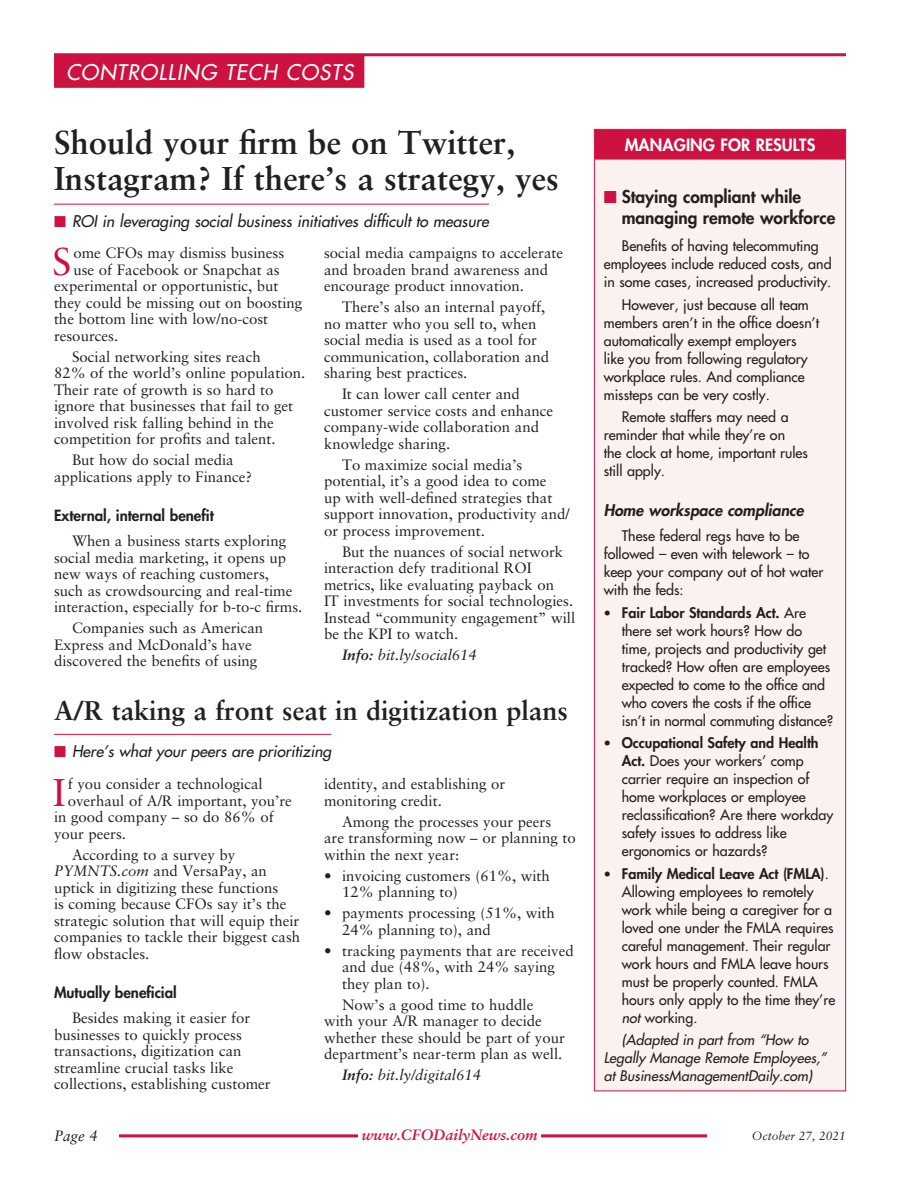
<style>
.page{position:relative;width:918px;height:1188px;background:#fff}
.page>*{position:absolute;margin:0;border:0;box-sizing:border-box;transform-origin:0 0}
._1a_Copy-drop_charac{font:38.7px "Sabon";color:#cd1141}
.Major_Headline{font:700 33px/36px "Sabon";color:#231f20}
.Minor_Headline{font:700 27px "Sabon";color:#231f20}
.Department_Head{font:italic 21px "Futura";letter-spacing:.05em;color:#fff}
._7__Sidebar_headline{font:800 17.25px/21px "Futura";color:#231f20}
._9__sidebar_cap{font:800 16.5px "Futura";letter-spacing:.005em;color:#fff}
.Kicker__Story{font:italic 15.75px "Futura";color:#231f20}
._8__Sidebar_sub-head{font:italic 800 15.75px "Futura";color:#231f20}
._1___Copy{font:15px/16.5px "Sabon";color:#231f20}
._1a_Copy-drop_charac-2{font:15px "Sabon";color:#231f20}
._3__Copy_Bullets{font:15px/16.5px "Sabon";color:#231f20}
._4__credit{font:italic 15px "Sabon";color:#231f20}
._2__Copy_Sub-Head{font:800 15px "Futura";color:#231f20}
.t1{font:italic 700 15px "Sabon";color:#cd1141}
._6__Sidebar_bullets{font:14.25px/18px "Futura";color:#231f20}
._5__Sidebar_Copy{font:14.25px/18px "Futura";color:#231f20}
._6a_Sidebar_Source{font:italic 14.25px/18px "Futura";color:#231f20}
.t2{font:italic 12px "Sabon";color:#231f20}
.s1{color:#cd1141}
.s2{font-weight:700}
.s3{font-style:italic}
.s4{font-family:"Sabon"}
.s5{font-weight:800}
</style>
<div class="page">
<div style="left:54px;top:55px;width:310px;height:33px;background:#cd1141"></div>
<hr style="left:54px;top:53px;width:792px;height:3px;background:#cd1141">
<div style="left:594px;top:129px;width:252px;height:962px;background:#fbf1ef"></div>
<hr style="left:54px;top:204px;width:435px;height:1px;background:#cd1141">
<hr style="left:54px;top:734px;width:277px;height:1px;background:#cd1141">
<div style="left:595px;top:130px;width:251px;height:30px;background:#cd1141"></div>
<hr style="left:54px;top:1134px;width:792px;height:3px;background:#cd1141">
<div style="left:54px;top:1120px;width:64px;height:30px;background:#fff"></div>
<div style="left:708px;top:1120px;width:138px;height:30px;background:#fff"></div>
<div style="left:358px;top:1123px;width:183px;height:21px;background:#fff"></div>
<p class="Department_Head" style="left:66px;top:59px;width:289px">CONTROLLING TECH COSTS</p>
<p class="Major_Headline" style="left:54px;top:123px;width:507px">Should your firm be on Twitter,<br>Instagram? If there’s a strategy, yes</p>
<p class="Kicker__Story" style="left:54px;top:211px;width:436px"><span class="s1">■</span> ROI in leveraging social business initiatives difficult to measure</p>
<p class="_1a_Copy-drop_charac" style="left:52px;top:238px;width:21px">S</p>
<p class="_1a_Copy-drop_charac-2" style="left:73px;top:244px;width:212px">ome CFOs may dismiss business</p>
<p class="_1a_Copy-drop_charac-2" style="left:73px;top:261px;width:208px">use of Facebook or Snapchat as</p>
<p class="_1a_Copy-drop_charac-2" style="left:54px;top:277px;width:226px">experimental or opportunistic, but</p>
<p class="_1a_Copy-drop_charac-2" style="left:54px;top:294px;width:250px">they could be missing out on boosting</p>
<p class="_1a_Copy-drop_charac-2" style="left:54px;top:310px;width:216px">the bottom line with low/no-cost</p>
<p class="_1a_Copy-drop_charac-2" style="left:54px;top:327px;width:66px">resources.</p>
<p class="_1___Copy" style="left:54px;top:348px;width:253px;text-indent:18px">Social networking sites reach<br>82% of the world’s online population.<br>Their rate of growth is so hard to ignore that businesses that fail to get involved risk falling behind in the competition for profits and talent.</p>
<p class="_1___Copy" style="left:54px;top:452px;width:199px;text-align:center">But how do social media applications apply to Finance?</p>
<p class="_2__Copy_Sub-Head" style="left:54px;top:506px;width:161px">External, internal benefit</p>
<p class="_1___Copy" style="left:54px;top:533px;width:250px;text-indent:18px">When a business starts exploring social media marketing, it opens up new ways of reaching customers,<br>such as crowdsourcing and real-time interaction, especially for b-to-c firms.</p>
<p class="_1___Copy" style="left:54px;top:620px;width:211px;text-indent:18px">Companies such as American<br>Express and McDonald’s have discovered the benefits of using</p>
<p class="_1___Copy" style="left:324px;top:245px;width:241px">social media campaigns to accelerate and broaden brand awareness and encourage product innovation.</p>
<p class="_1___Copy" style="left:324px;top:299px;width:227px;text-indent:18px">There’s also an internal payoff, no matter who you sell to, when social media is used as a tool for communication, collaboration and sharing best practices.</p>
<p class="_1___Copy" style="left:324px;top:386px;width:231px;text-indent:18px">It can lower call center and customer service costs and enhance company-wide collaboration and knowledge sharing.</p>
<p class="_1___Copy" style="left:324px;top:456px;width:247px;text-indent:18px">To maximize social media’s potential, it’s a good idea to come<br>up with well-defined strategies that support innovation, productivity and/ or process improvement.</p>
<p class="_1___Copy" style="left:324px;top:543px;width:253px;text-indent:18px">But the nuances of social network interaction defy traditional ROI metrics, like evaluating payback on<br>IT investments for social technologies.<br>Instead “community engagement” will be the KPI to watch.</p>
<p class="_4__credit" style="left:342px;top:647px;width:136px"><span class="s2">Info:</span> bit.ly/social614</p>
<p class="Minor_Headline" style="left:54px;top:694px;width:515px">A/R taking a front seat in digitization plans</p>
<p class="Kicker__Story" style="left:54px;top:742px;width:279px"><span class="s1">■</span> Here’s what your peers are prioritizing</p>
<p class="_1a_Copy-drop_charac" style="left:53px;top:769px;width:14px">I</p>
<p class="_1a_Copy-drop_charac-2" style="left:68px;top:775px;width:197px">f you consider a technological</p>
<p class="_1a_Copy-drop_charac-2" style="left:68px;top:791px;width:226px">overhaul of A/R important, you’re</p>
<p class="_1a_Copy-drop_charac-2" style="left:54px;top:808px;width:221px">in good company – so do 86% of</p>
<p class="_1a_Copy-drop_charac-2" style="left:54px;top:824px;width:74px">your peers.</p>
<p class="_1___Copy" style="left:54px;top:846px;width:248px;text-indent:18px">According to a survey by<br><span class="s3">PYMNTS.com</span> and VersaPay, an uptick in digitizing these functions<br>is coming because CFOs say it’s the strategic solution that will equip their companies to tackle their biggest cash flow obstacles.</p>
<p class="_2__Copy_Sub-Head" style="left:54px;top:983px;width:124px">Mutually beneficial</p>
<p class="_1___Copy" style="left:54px;top:1009px;width:218px;text-indent:18px">Besides making it easier for businesses to quickly process transactions, digitization can streamline crucial tasks like collections, establishing customer</p>
<p class="_1___Copy" style="left:324px;top:775px;width:183px">identity, and establishing or monitoring credit.</p>
<p class="_1___Copy" style="left:324px;top:813px;width:253px;text-indent:18px">Among the processes your peers<br>are transforming now – or planning to within the next year:</p>
<p class="_3__Copy_Bullets" style="left:342px;top:867px;width:209px;text-indent:-18px">• invoicing customers (61%, with<br>12% planning to)</p>
<p class="_3__Copy_Bullets" style="left:342px;top:904px;width:214px;text-indent:-18px">• payments processing (51%, with<br>24% planning to), and</p>
<p class="_3__Copy_Bullets" style="left:342px;top:942px;width:233px;text-indent:-18px">• tracking payments that are received and due (48%, with 24% saying they plan to).</p>
<p class="_1___Copy" style="left:324px;top:996px;width:242px;text-indent:18px">Now’s a good time to huddle with your A/R manager to decide whether these should be part of your department’s near-term plan as well.</p>
<p class="_4__credit" style="left:342px;top:1066px;width:141px"><span class="s2">Info:</span> bit.ly/digital614</p>
<p class="_9__sidebar_cap" style="left:625px;top:134px;width:192px">MANAGING FOR RESULTS</p>
<p class="_7__Sidebar_headline" style="left:622px;top:186px;width:215px;text-indent:-18px"><span class="s1">■</span> Staying compliant while managing remote workforce</p>
<p class="_5__Sidebar_Copy" style="left:604px;top:237px;width:229px;text-align:center">Benefits of having telecommuting employees include reduced costs, and in some cases, increased productivity.</p>
<p class="_5__Sidebar_Copy" style="left:604px;top:295px;width:217px;text-indent:18px">However, just because all team members aren’t in the office doesn’t automatically exempt employers like you from following regulatory workplace rules. And compliance missteps can be very costly.</p>
<p class="_5__Sidebar_Copy" style="left:604px;top:408px;width:206px;text-indent:18px">Remote staffers may need a reminder that while they’re on<br>the clock at home, important rules still apply.</p>
<p class="_8__Sidebar_sub-head" style="left:604px;top:500px;width:202px">Home workspace compliance</p>
<p class="_5__Sidebar_Copy" style="left:604px;top:527px;width:221px;text-indent:18px">These federal regs have to be followed – even with telework – to keep your company out of hot water with the feds:</p>
<p class="_6__Sidebar_bullets" style="left:622px;top:604px;width:213px;text-indent:-18px"><span class="s4">•</span> <span class="s5">Fair Labor Standards Act.</span> Are there set work hours? How do time, projects and productivity get tracked? How often are employees expected to come to the office and who covers the costs if the office isn’t in normal commuting distance?</p>
<p class="_6__Sidebar_bullets" style="left:622px;top:734px;width:213px;text-indent:-18px"><span class="s4">•</span> <span class="s5">Occupational Safety and Health<br>Act.</span> Does your workers’ comp carrier require an inspection of home workplaces or employee reclassification? Are there workday safety issues to address like ergonomics or hazards?</p>
<p class="_6__Sidebar_bullets" style="left:622px;top:865px;width:215px;text-indent:-18px"><span class="s4">•</span> <span class="s5">Family Medical Leave Act (FMLA)</span>.<br>Allowing employees to remotely work while being a caregiver for a loved one under the FMLA requires careful management. Their regular work hours and FMLA leave hours must be properly counted. FMLA hours only apply to the time they’re <span class="s3">not</span> working.</p>
<p class="_6a_Sidebar_Source" style="left:604px;top:1031px;width:224px;text-indent:18px">(Adapted in part from “How to<br>Legally Manage Remote Employees,” at BusinessManagementDaily.com)</p>
<p class="_4__credit" style="left:54px;top:1127px;width:45px">Page 4</p>
<p class="t1" style="left:362px;top:1125px;width:177px">www.CFODailyNews.com</p>
<p class="t2" style="left:752px;top:1129px;width:96px">October 27, 2021</p>
</div>
